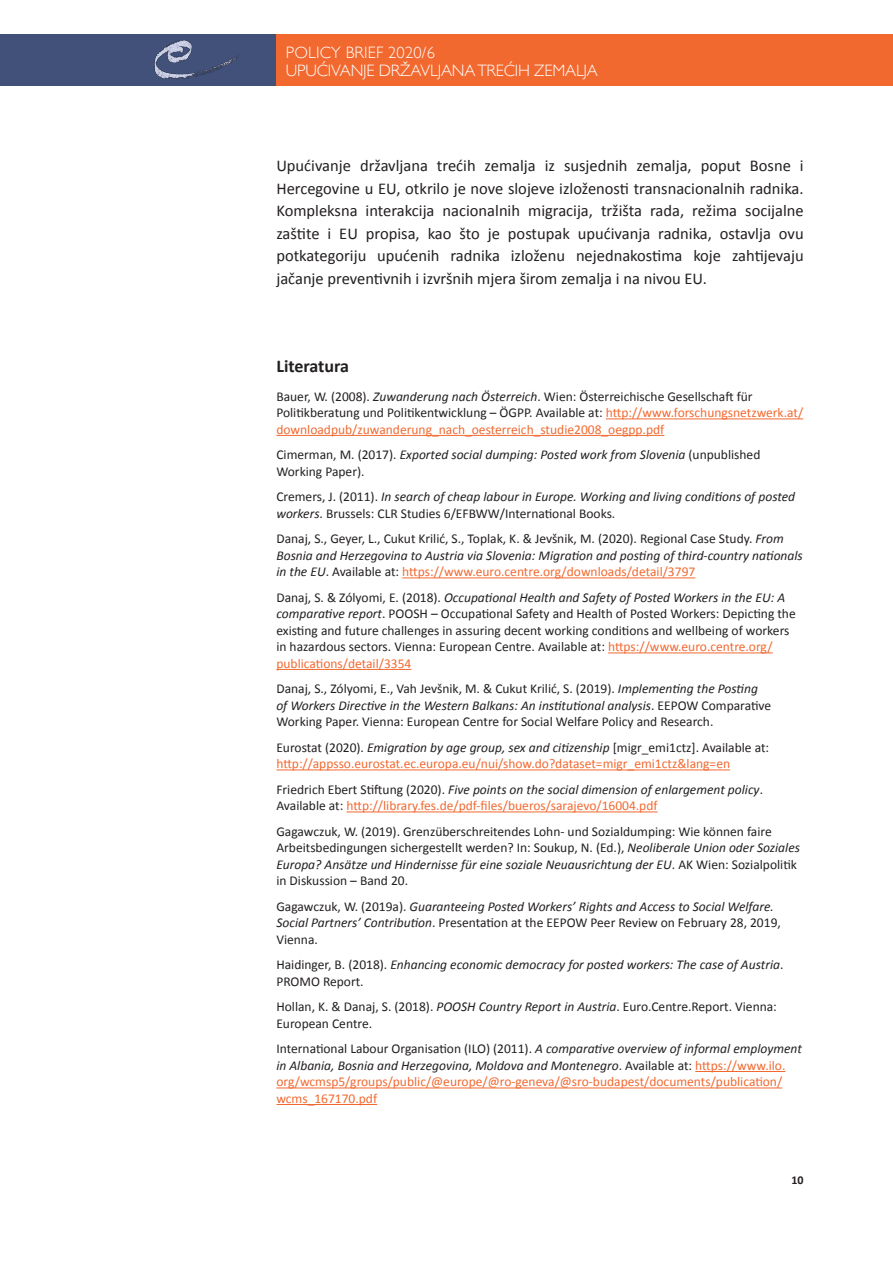
<style>
.page{position:relative;width:893px;height:1263px;background:#fff}
.page>*{position:absolute;margin:0;border:0;box-sizing:border-box;transform-origin:0 0}
.t1{font:700 18px "Calibri";color:#231f20}
.t2{font:16.5px/22.5px "Calibri";color:#231f20;text-align:justify}
.t3{font:300 16.5px/18px "Gill Sans";letter-spacing:-.01em;color:#fff}
.t4{font:13.5px/16.5px "Calibri";color:#231f20}
.t5{font:italic 13.5px/16.5px "Calibri";color:#231f20}
.t6{font:13.5px/16.5px "Calibri";color:#f26930}
.t7{font:700 12px "Calibri";color:#231f20}
.s1{font-style:italic}
.s2{color:#f26930}
.s3{font-style:normal}
.s4{font-style:normal;color:#f26930}
.s5{color:#231f20}
.s6{font-style:italic;color:#231f20}
</style>
<div class="page">
<div style="left:0;top:34px;width:276px;height:51px;background:#41517a"></div>
<img style="left:154px;top:40px;width:85px;height:39px">
<div style="left:276px;top:34px;width:617px;height:51px;background:#f26930"></div>
<hr style="left:606px;top:418px;width:197px;height:1px;background:#f26930">
<hr style="left:276px;top:435px;width:388px;height:1px;background:#f26930">
<hr style="left:402px;top:577px;width:293px;height:1px;background:#f26930">
<hr style="left:608px;top:652px;width:165px;height:1px;background:#f26930">
<hr style="left:276px;top:669px;width:135px;height:1px;background:#f26930">
<hr style="left:276px;top:769px;width:454px;height:1px;background:#f26930">
<hr style="left:346px;top:811px;width:312px;height:1px;background:#f26930">
<hr style="left:695px;top:1071px;width:90px;height:1px;background:#f26930">
<hr style="left:276px;top:1087px;width:506px;height:1px;background:#f26930">
<hr style="left:276px;top:1104px;width:101px;height:1px;background:#f26930">
<p class="t3" style="left:286px;top:43px;width:313px">POLICY BRIEF 2020/6<br>UPUĆIVANJE DRŽAVLJANA TREĆIH ZEMALJA</p>
<p class="t2" style="left:276px;top:154px;width:529px">Upućivanje državljana trećih zemalja iz susjednih zemalja, poput Bosne i Hercegovine u EU, otkrilo je nove slojeve izloženosti transnacionalnih radnika.<br>Kompleksna interakcija nacionalnih migracija, tržišta rada, režima socijalne zaštite i EU propisa, kao što je postupak upućivanja radnika, ostavlja ovu potkategoriju upućenih radnika izloženu nejednakostima koje zahtijevaju jačanje preventivnih i izvršnih mjera širom zemalja i na nivou EU.</p>
<h1 class="t1" style="left:276px;top:355px;width:74px">Literatura</h1>
<p class="t4" style="left:276px;top:387px;width:528px">Bauer, W. (2008). <span class="s1">Zuwanderung nach Österreich</span>. Wien: Österreichische Gesellschaft für<br>Politikberatung und Politikentwicklung – ÖGPP. Available at: <span class="s2">http://www.forschungsnetzwerk.at/ downloadpub/zuwanderung_nach_oesterreich_studie2008_oegpp.pdf</span></p>
<p class="t4" style="left:276px;top:446px;width:485px">Cimerman, M. (2017). <span class="s1">Exported social dumping: Posted work from Slovenia</span> (unpublished<br>Working Paper).</p>
<p class="t5" style="left:276px;top:488px;width:520px"><span class="s3">Cremers, J. (2011).</span> In search of cheap labour in Europe. Working and living conditions of posted workers<span class="s3">. Brussels: CLR Studies 6/EFBWW/International Books.</span></p>
<p class="t5" style="left:276px;top:530px;width:528px"><span class="s3">Danaj, S., Geyer, L., Cukut Krilić, S., Toplak, K. &amp; Jevšnik, M. (2020). Regional Case Study.</span> From<br>Bosnia and Herzegovina to Austria via Slovenia: Migration and posting of third-country nationals in the EU<span class="s3">. Available at:</span> <span class="s4">https://www.euro.centre.org/downloads/detail/3797</span></p>
<p class="t4" style="left:276px;top:588px;width:521px">Danaj, S. &amp; Zólyomi, E. (2018). <span class="s1">Occupational Health and Safety of Posted Workers in the EU: A comparative report</span>. POOSH – Occupational Safety and Health of Posted Workers: Depicting the existing and future challenges in assuring decent working conditions and wellbeing of workers in hazardous sectors. Vienna: European Centre. Available at: <span class="s2">https://www.euro.centre.org/ publications/detail/3354</span></p>
<p class="t4" style="left:276px;top:680px;width:496px">Danaj, S., Zólyomi, E., Vah Jevšnik, M. &amp; Cukut Krilić, S. (2019). <span class="s1">Implementing the Posting of Workers Directive in the Western Balkans: An institutional analysis</span>. EEPOW Comparative<br>Working Paper. Vienna: European Centre for Social Welfare Policy and Research.</p>
<p class="t6" style="left:276px;top:738px;width:494px"><span class="s5">Eurostat (2020).</span> <span class="s6">Emigration by age group, sex and citizenship</span> <span class="s5">[migr_emi1ctz]. Available at: </span>http://appsso.eurostat.ec.europa.eu/nui/show.do?dataset=migr_emi1ctz&amp;lang=en</p>
<p class="t6" style="left:276px;top:780px;width:488px"><span class="s5">Friedrich Ebert Stiftung (2020).</span> <span class="s6">Five points on the social dimension of enlargement policy</span><span class="s5">.<br>Available at:</span> http://library.fes.de/pdf-files/bueros/sarajevo/16004.pdf</p>
<p class="t4" style="left:276px;top:822px;width:525px">Gagawczuk, W. (2019). Grenzüberschreitendes Lohn- und Sozialdumping: Wie können faire Arbeitsbedingungen sichergestellt werden? In: Soukup, N. (Ed.), <span class="s1">Neoliberale Union oder Soziales Europa? Ansätze und Hindernisse für eine soziale Neuausrichtung der EU</span>. AK Wien: Sozialpolitik in Diskussion – Band 20.</p>
<p class="t5" style="left:276px;top:897px;width:506px"><span class="s3">Gagawczuk, W. (2019a).</span> Guaranteeing Posted Workers’ Rights and Access to Social Welfare.<br>Social Partners’ Contribution<span class="s3">. Presentation at the EEPOW Peer Review on February 28, 2019,<br>Vienna.</span></p>
<p class="t5" style="left:276px;top:956px;width:508px"><span class="s3">Haidinger, B. (2018).</span> Enhancing economic democracy for posted workers: The case of Austria<span class="s3">.<br>PROMO Report.</span></p>
<p class="t4" style="left:276px;top:998px;width:502px">Hollan, K. &amp; Danaj, S. (2018). <span class="s1">POOSH Country Report in Austria</span>. Euro.Centre.Report. Vienna:<br>European Centre.</p>
<p class="t6" style="left:276px;top:1040px;width:527px"><span class="s5">International Labour Organisation (ILO) (2011).</span> <span class="s6">A comparative overview of informal employment in Albania, Bosnia and Herzegovina, Moldova and Montenegro</span><span class="s5">. Available at:</span> https://www.ilo. org/wcmsp5/groups/public/@europe/@ro-geneva/@sro-budapest/documents/publication/ wcms_167170.pdf</p>
<p class="t7" style="left:791px;top:1172px;width:14px">10</p>
</div>
